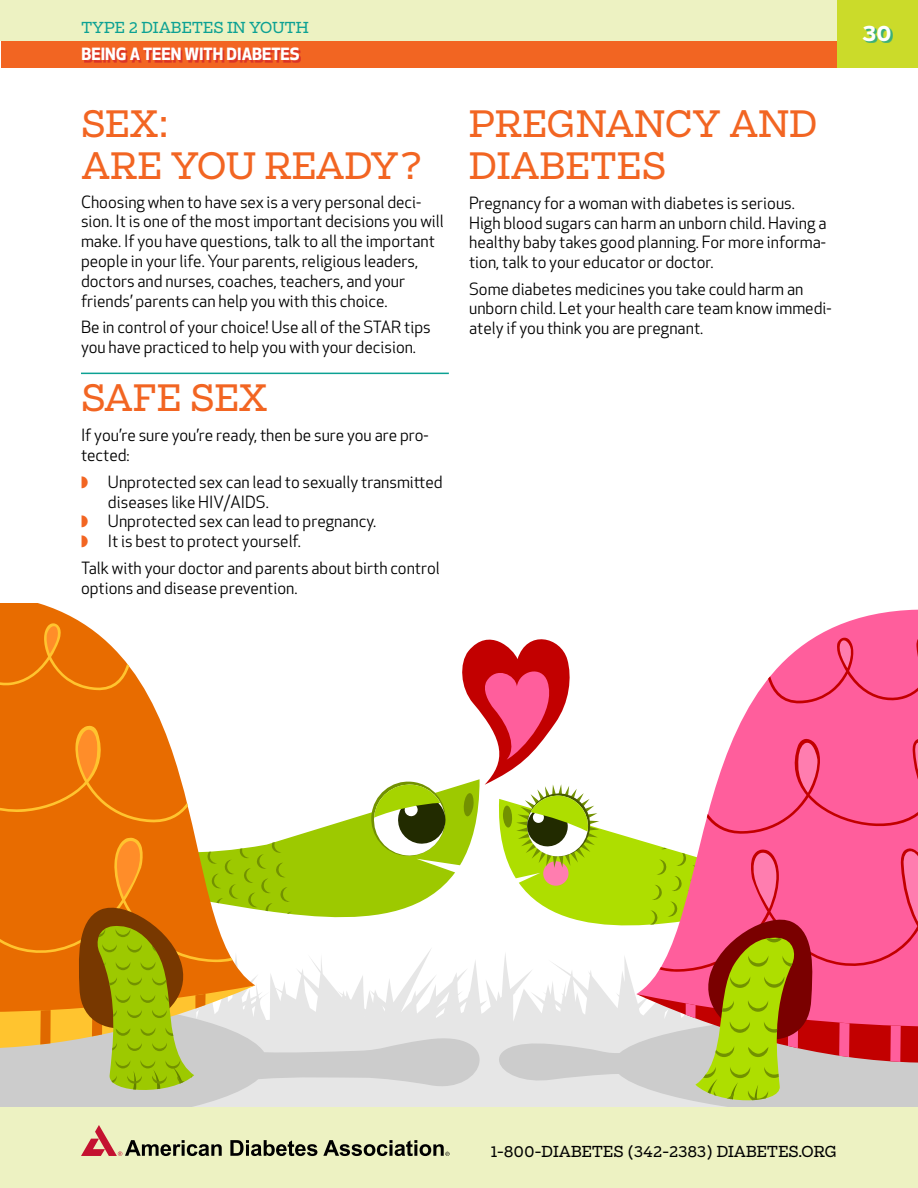
<style>
.page{position:relative;width:918px;height:1188px;background:#fff}
.page>*{position:absolute;margin:0;border:0;box-sizing:border-box;transform-origin:0 0}
.t1{font:36px/42px "Boomer Serif";color:#f26522}
.t2{font:700 21px "Boomer Serif";color:#fff}
.t3{font:16.5px/19.8px "Apex New";color:#000}
.t4{font:700 16.5px "Apex New";color:#fff}
.t5{font:15px "Boomer Serif";color:#000}
.t6{font:15px "Boomer Serif";color:#0ca193}
.s1{color:#f26522}
</style>
<div class="page">
<svg style="left:297px;top:949px;width:162px;height:47px"></svg>
<svg style="left:0;top:996px;width:506px;height:111px;background:#ddd"></svg>
<svg style="left:292px;top:785px;width:167px;height:133px;fill:#9dc900"></svg>
<svg style="left:837px;top:609px;width:81px;height:17px"></svg>
<svg style="left:370px;top:781px;width:77px;height:77px"></svg>
<svg style="left:0;top:604px;width:82px;height:19px;fill:#e86c00"></svg>
<svg style="left:0;top:623px;width:292px;height:473px"></svg>
<svg style="left:459px;top:626px;width:459px;height:480px"></svg>
<hr style="left:81px;top:373px;width:368px;height:1px;background:#0ca193">
<div style="left:1px;top:39px;width:836px;height:29px;background:#f26522"></div>
<div style="left:0;top:0;width:837px;height:40px;background:#edf2c2"></div>
<div style="left:0;top:1107px;width:918px;height:81px;background:#edf2c2"></div>
<div style="left:837px;top:0;width:81px;height:68px;background:#cbdb2a"></div>
<div style="left:865px;top:28px;width:28px;height:15px;background:#0ca193;opacity:.75"></div>
<svg style="left:230px;top:1140px;width:87px;height:16px"></svg>
<svg style="left:81px;top:1125px;width:141px;height:31px"></svg>
<svg style="left:323px;top:1140px;width:127px;height:16px"></svg>
<div style="left:85px;top:50px;width:216px;height:13px;background:#d2232a;opacity:.75"></div>
<p class="t6" style="left:81px;top:18px;width:229px">TYPE 2 DIABETES IN YOUTH</p>
<p class="t2" style="left:863px;top:20px;width:31px">30</p>
<p class="t4" style="left:82px;top:42px;width:220px">BEING A TEEN WITH DIABETES</p>
<h1 class="t1" style="left:81px;top:102px;width:254px">SEX:<br>ARE YOU READY</h1>
<h1 class="t1" style="left:399px;top:145px;width:26px">?</h1>
<p class="t3" style="left:81px;top:192px;width:364px">Choosing when to have sex is a very personal deci&shy;sion. It is one of the most important decisions you will make. If you have questions, talk to all the important people in your life. Your parents, religious leaders, doctors and nurses, coaches, teachers, and your friends’ parents can help you with this choice.</p>
<p class="t3" style="left:81px;top:317px;width:351px">Be in control of your choice! Use all of the STAR tips you have practiced to help you with your decision.</p>
<h1 class="t1" style="left:81px;top:376px;width:188px">SAFE SEX</h1>
<p class="t3" style="left:81px;top:426px;width:349px">If you’re sure you’re ready, then be sure you are pro&shy;tected:</p>
<p class="t3" style="left:81px;top:472px;width:363px"><span class="s1">◗◗</span> Unprotected sex can lead to sexually transmitted</p>
<p class="t3" style="left:108px;top:492px;width:162px">diseases like HIV/AIDS.</p>
<p class="t3" style="left:81px;top:511px;width:297px"><span class="s1">◗◗</span> Unprotected sex can lead to pregnancy.</p>
<p class="t3" style="left:81px;top:531px;width:221px"><span class="s1">◗◗</span> It is best to protect yourself.</p>
<p class="t3" style="left:81px;top:558px;width:360px">Talk with your doctor and parents about birth control options and disease prevention.</p>
<h1 class="t1" style="left:469px;top:102px;width:210px">PREG NANCY</h1>
<h1 class="t1" style="left:729px;top:102px;width:86px">AND</h1>
<h1 class="t1" style="left:469px;top:145px;width:51px">DIAB</h1>
<h1 class="t1" style="left:566px;top:145px;width:96px">ETES</h1>
<p class="t3" style="left:469px;top:193px;width:359px">Pregnancy for a woman with diabetes is serious.<br>High blood sugars can harm an unborn child. Having a healthy baby takes good planning. For more informa&shy;tion, talk to your educator or doctor.</p>
<p class="t3" style="left:469px;top:279px;width:364px">Some diabetes medicines you take could harm an unborn child. Let your health care team know immedi&shy;ately if you think you are pregnant.</p>
<p class="t5" style="left:491px;top:1143px;width:238px">1-800-DIABETES (342-2383) DIABETES</p>
<p class="t5" style="left:798px;top:1143px;width:40px">.ORG</p>
</div>
